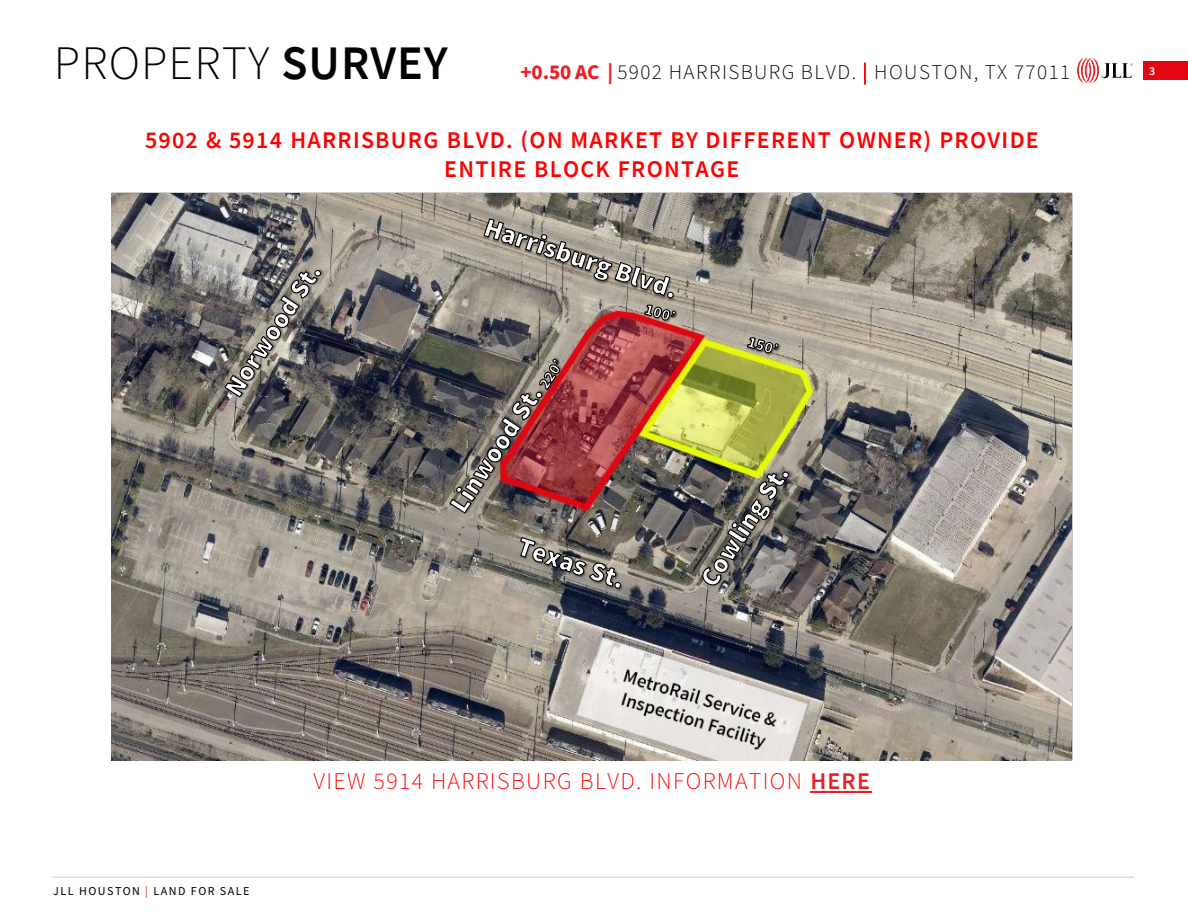
<style>
.page{position:relative;width:1188px;height:918px;background:#fff}
.page>*{position:absolute;margin:0;border:0;box-sizing:border-box;transform-origin:0 0}
.t1{font:300 48px "Source Sans Pro";letter-spacing:.025em;color:#000}
.t2{font:600 24px/28.8px "Source Sans Pro";letter-spacing:.055em;color:#f00;text-align:center}
.t3{font:300 24px "Source Sans Pro";letter-spacing:.055em;color:#f00}
.t4{font:300 21px "Source Sans Pro";letter-spacing:.07em;color:#000}
.t5{font:12px "Source Sans Pro";letter-spacing:.115em;color:#000}
.t6{font:600 12px "Source Sans Pro";color:#fff}
.s1{font-weight:600}
.s2{font-weight:700;color:#ed1d24}
.s3{color:#f00}
.s4{color:#ed1d24}
.s5{font-weight:600;color:#ed1d24}
</style>
<div class="page">
<img style="left:1077px;top:58px;width:56px;height:25px">
<div style="left:1143px;top:62px;width:45px;height:18px;background:#e30613"></div>
<hr style="left:52px;top:877px;width:1082px;height:1px;background:#cacdce">
<img style="left:112px;top:193px;width:960px;height:567px">
<img style="left:518px;top:536px;width:106px;height:57px">
<svg style="left:519px;top:536px;width:103px;height:54px;background:#7d7a74"></svg>
<hr style="left:810px;top:791px;width:61px;height:1px;background:#ed1d24">
<img style="left:224px;top:267px;width:101px;height:133px">
<svg style="left:224px;top:269px;width:98px;height:129px;background:#767472"></svg>
<img style="left:701px;top:469px;width:92px;height:119px">
<svg style="left:702px;top:471px;width:88px;height:115px;background:#706e69"></svg>
<img style="left:539px;top:357px;width:24px;height:35px">
<img style="left:449px;top:358px;width:112px;height:156px">
<img style="left:643px;top:304px;width:35px;height:19px">
<svg style="left:483px;top:217px;width:194px;height:104px;background:#a0968b"></svg>
<img style="left:746px;top:336px;width:35px;height:20px">
<svg style="left:746px;top:336px;width:33px;height:18px"></svg>
<h2 class="t1" style="left:54px;top:31px;width:395px">PROPERTY <span class="s1">SURVEY</span></h2>
<p class="t4" style="left:520px;top:58px;width:551px"><span class="s2">+0.50AC |</span> 5902 HARRISBURG BLVD. <span class="s3">|</span> HOUSTON, TX 77011</p>
<p class="t6" style="left:1149px;top:63px;width:8px">3</p>
<p class="t2" style="left:145px;top:126px;width:895px">5902 &amp; 5914 HARRISBURG BLVD. (ON MARKET BY DIFFERENT OWNER) PROVIDE<br>ENTIRE BLOCK FRONTAGE</p>
<p class="t5" style="left:53px;top:883px;width:198px">JLL HOUSTON <span class="s4">|</span> LAND FOR SALE</p>
<p class="t3" style="left:314px;top:765px;width:558px">VIEW 5914 HARRISBURG BLVD. INFORMATION <span class="s5">HERE</span></p>
</div>
